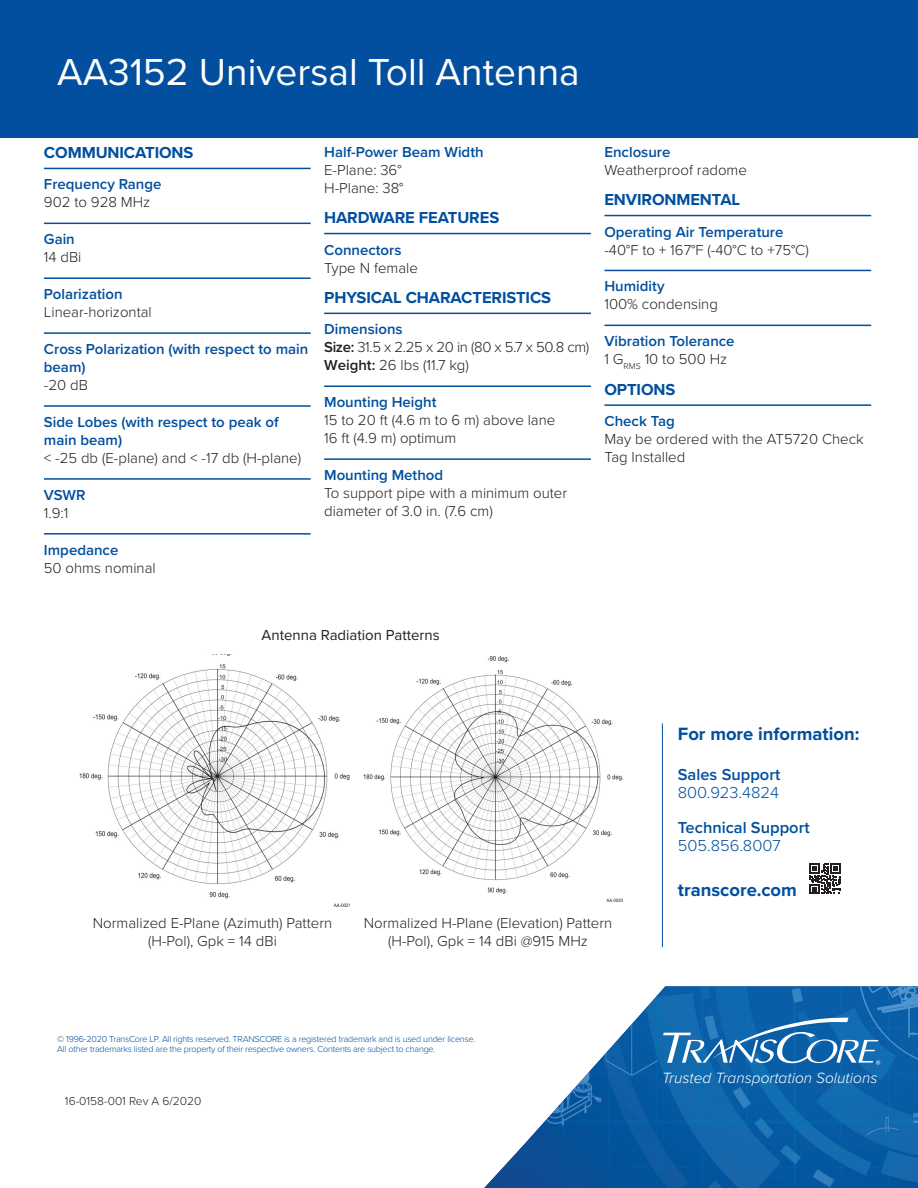
<style>
.page{position:relative;width:918px;height:1188px;background:#fff}
.page>*{position:absolute;margin:0;border:0;box-sizing:border-box;transform-origin:0 0}
.Page_2_Header{font:39px "Proxima Nova";color:#fff}
.Contact_Headers{font:700 18.45px "Proxima Nova";color:#014f9e}
.Spec_Head_1{font:700 16.5px "Proxima Nova";letter-spacing:-.005em;color:#014f9e}
.Contact_Headers-2{font:600 16.5px/17.7px "Proxima Nova";color:#014f9e}
.t1{font:italic 300 15.45px "Proxima Nova";color:#fff}
.Spec_Body{font:300 15px/18px "Proxima Nova";color:#231f20}
.Spec_Head_2{font:600 15px/18px "Proxima Nova";color:#014f9e}
.Figures{font:300 15px/18px "Proxima Nova";color:#231f20;text-align:center}
.Spec_Body-2{font:300 15px/18px "Proxima Nova";letter-spacing:-.025em;color:#231f20}
.Spec_Body-3{font:15px "Proxima Nova";color:#231f20}
.Doc_Number{font:300 12px "Proxima Nova";color:#231f20}
.t2{font:300 9px "Proxima Nova";letter-spacing:-.02em;color:#014f9e}
.s1{font-weight:600}
.s2{font-weight:300}
</style>
<div class="page">
<hr style="left:662px;top:723px;width:1px;height:224px;background:#014f9e">
<img style="left:484px;top:986px;width:434px;height:202px">
<div style="left:0;top:0;width:918px;height:138px;background:#014f9e"></div>
<svg style="left:648px;top:1018px;width:232px;height:72px;background:#2876b4"></svg>
<hr style="left:44px;top:168px;width:267px;height:1px;background:#014f9e">
<hr style="left:44px;top:223px;width:267px;height:1px;background:#014f9e">
<hr style="left:44px;top:277px;width:267px;height:2px;background:#014f9e">
<hr style="left:44px;top:332px;width:267px;height:2px;background:#014f9e">
<hr style="left:44px;top:405px;width:267px;height:2px;background:#014f9e">
<hr style="left:44px;top:478px;width:267px;height:2px;background:#014f9e">
<hr style="left:44px;top:533px;width:267px;height:2px;background:#014f9e">
<hr style="left:324px;top:233px;width:267px;height:1px;background:#014f9e">
<hr style="left:324px;top:313px;width:267px;height:1px;background:#014f9e">
<hr style="left:324px;top:385px;width:267px;height:2px;background:#014f9e">
<hr style="left:324px;top:458px;width:267px;height:2px;background:#014f9e">
<hr style="left:604px;top:215px;width:267px;height:1px;background:#014f9e">
<hr style="left:604px;top:270px;width:267px;height:1px;background:#014f9e">
<hr style="left:604px;top:325px;width:267px;height:1px;background:#014f9e">
<hr style="left:604px;top:404px;width:267px;height:2px;background:#014f9e">
<svg style="left:810px;top:863px;width:31px;height:31px"></svg>
<img style="left:79px;top:654px;width:270px;height:253px">
<img style="left:364px;top:656px;width:259px;height:245px">
<p class="Page_2_Header" style="left:57px;top:43px;width:524px">AA3152 Universal Toll Antenna</p>
<p class="Spec_Head_1" style="left:44px;top:140px;width:151px">COMMUNICATIONS</p>
<p class="Spec_Head_2" style="left:44px;top:175px;width:119px">Frequency Range</p>
<p class="Spec_Body" style="left:44px;top:193px;width:108px">902 to 928 MHz</p>
<p class="Spec_Head_2" style="left:44px;top:230px;width:32px">Gain</p>
<p class="Spec_Body" style="left:44px;top:248px;width:39px">14 dBi</p>
<p class="Spec_Head_2" style="left:44px;top:285px;width:80px">Polarization</p>
<p class="Spec_Body" style="left:44px;top:302px;width:109px">Linear-horizontal</p>
<p class="Spec_Head_2" style="left:44px;top:340px;width:266px">Cross Polarization (with respect to main beam)</p>
<p class="Spec_Body" style="left:44px;top:375px;width:46px">-20 dB</p>
<p class="Spec_Head_2" style="left:44px;top:413px;width:236px">Side Lobes (with respect to peak of main beam)</p>
<p class="Spec_Body" style="left:44px;top:448px;width:259px">&lt; -25 db (E-plane) and &lt; -17 db (H-plane)</p>
<p class="Spec_Head_2" style="left:44px;top:486px;width:43px">VSWR</p>
<p class="Spec_Body" style="left:44px;top:503px;width:26px">1.9:1</p>
<p class="Spec_Head_2" style="left:44px;top:540px;width:76px">Impedance</p>
<p class="Spec_Body" style="left:44px;top:558px;width:113px">50 ohms nominal</p>
<p class="Spec_Head_2" style="left:324px;top:142px;width:161px">Half-Power Beam Width</p>
<p class="Spec_Body" style="left:324px;top:160px;width:81px">E-Plane: 36°<br>H-Plane: 38°</p>
<p class="Spec_Head_1" style="left:324px;top:205px;width:177px">HARDWARE FEATURES</p>
<p class="Spec_Head_2" style="left:324px;top:240px;width:79px">Connectors</p>
<p class="Spec_Body" style="left:324px;top:258px;width:95px">Type N female</p>
<p class="Spec_Head_1" style="left:324px;top:285px;width:229px">PHYSICAL CHARACTERISTICS</p>
<p class="Spec_Head_2" style="left:324px;top:320px;width:80px">Dimensions</p>
<p class="Spec_Body-2" style="left:324px;top:338px;width:267px"><span class="s1">Size:</span> 31.5 x 2.25 x 20 in (80 x 5.7 x 50.8 cm)<br><span class="s1">Weight:</span> 26 lbs (11.7 kg)</p>
<p class="Spec_Head_2" style="left:324px;top:393px;width:114px">Mounting Height</p>
<p class="Spec_Body" style="left:324px;top:410px;width:233px">15 to 20 ft (4.6 m to 6 m) above lane<br>16 ft (4.9 m) optimum</p>
<p class="Spec_Head_2" style="left:324px;top:466px;width:121px">Mounting Method</p>
<p class="Spec_Body" style="left:324px;top:483px;width:245px">To support pipe with a minimum outer diameter of 3.0 in. (7.6 cm)</p>
<p class="Spec_Head_2" style="left:604px;top:142px;width:67px">Enclosure</p>
<p class="Spec_Body" style="left:604px;top:160px;width:144px">Weatherproof radome</p>
<p class="Spec_Head_1" style="left:604px;top:187px;width:137px">ENVIRONMENTAL</p>
<p class="Spec_Head_2" style="left:604px;top:222px;width:181px">Operating Air Temperature</p>
<p class="Spec_Body" style="left:604px;top:240px;width:206px">-40°F to + 167°F (-40°C to +75°C)</p>
<p class="Spec_Head_2" style="left:604px;top:277px;width:62px">Humidity</p>
<p class="Spec_Body" style="left:604px;top:295px;width:115px">100% condensing</p>
<p class="Spec_Head_2" style="left:604px;top:332px;width:132px">Vibration Tolerance</p>
<p class="Spec_Body" style="left:604px;top:350px;width:124px">1 G<sub>RMS</sub> 10 to 500 Hz</p>
<p class="Spec_Head_1" style="left:604px;top:377px;width:72px">OPTIONS</p>
<p class="Spec_Head_2" style="left:604px;top:412px;width:72px">Check Tag</p>
<p class="Spec_Body" style="left:604px;top:429px;width:261px">May be ordered with the AT5720 Check<br>Tag Installed</p>
<p class="Spec_Body-3" style="left:262px;top:624px;width:180px">Antenna Radiation Patterns</p>
<p class="Contact_Headers" style="left:678px;top:720px;width:183px">For more information:</p>
<p class="Contact_Headers-2" style="left:678px;top:765px;width:104px">Sales Support<br><span class="s2">800.923.4824</span></p>
<p class="Contact_Headers-2" style="left:678px;top:818px;width:133px">Technical Support<br><span class="s2">505.856.8007</span></p>
<p class="Contact_Headers" style="left:678px;top:876px;width:121px">transcore.com</p>
<p class="Figures" style="left:93px;top:913px;width:241px">Normalized E-Plane (Azimuth) Pattern (H-Pol), Gpk = 14 dBi</p>
<p class="Figures" style="left:364px;top:913px;width:250px">Normalized H-Plane (Elevation) Pattern (H-Pol), Gpk = 14 dBi @915 MHz</p>
<p class="t2" style="left:57px;top:1032px;width:420px">© 1996-2020 TransCore LP. All rights reserved. TRANSCORE is a registered trademark and is used under license.</p>
<p class="t2" style="left:57px;top:1043px;width:380px">All other trademarks listed are the property of their respective owners. Contents are subject to change.</p>
<p class="Doc_Number" style="left:65px;top:1092px;width:138px">16-0158-001 Rev A 6/2020</p>
<p class="t1" style="left:662px;top:1066px;width:217px">Trusted Transportation Solutions</p>
</div>
